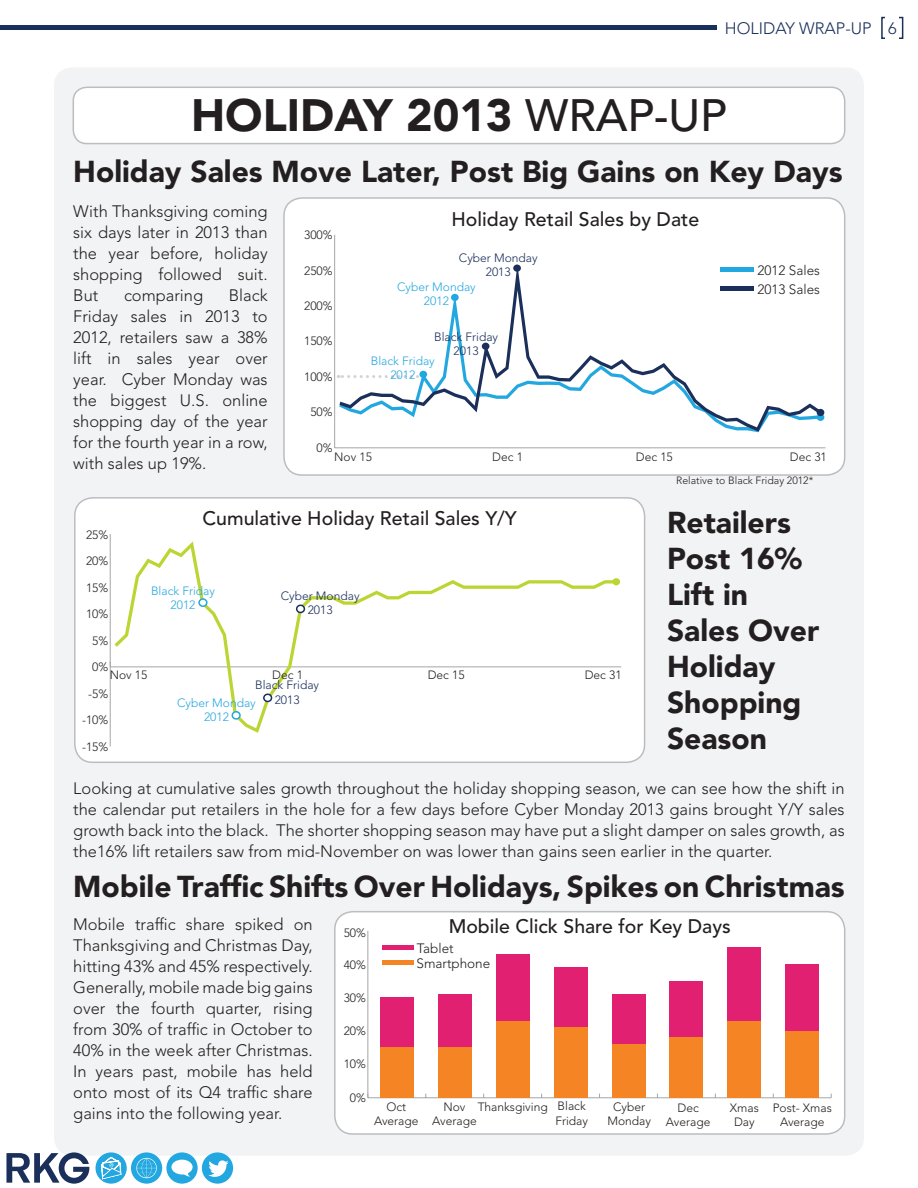
<style>
.page{position:relative;width:918px;height:1188px;background:#fff}
.page>*{position:absolute;margin:0;border:0;box-sizing:border-box;transform-origin:0 0}
.t1{font:900 45px "Avenir LT Std";color:#231f20}
.t2{font:900 30px/36px "Avenir LT Std";color:#231f20}
.t3{font:500 19.5px "Avenir LT Std";color:#231f20}
.t4{font:300 16.5px/21px "Avenir LT Std";color:#231f20;text-align:justify}
.t5{font:300 16.5px "Avenir LT Std";color:#1a2f5a}
.t6{font:300 13.5px/19px "Avenir LT Std";color:#231f20}
.t7{font:300 12px/14.4px "Avenir LT Std";color:#231f20;text-align:center}
.t8{font:300 12px/14.4px "Avenir LT Std";color:#27a8e0;text-align:center}
.t9{font:300 12px/14.4px "Avenir LT Std";color:#1a2f5a;text-align:center}
.t10{font:300 10.5px "Avenir LT Std";color:#231f20}
.s1{font-weight:500}
</style>
<div class="page">
<div style="left:54px;top:68px;width:810px;height:1088px;background:#f2f3f4;border-radius:18px"></div>
<div style="left:881px;top:17px;width:22px;height:22px;border:2px solid #1a2f5a"></div>
<div style="left:885px;top:11px;width:14px;height:34px;background:#fff"></div>
<hr style="left:0;top:26px;width:716px;height:4px;background:#1a2f5a">
<div style="left:131px;top:1152px;width:31px;height:32px;background:#22a7e0;border-radius:50%"></div>
<svg style="left:136px;top:1158px;width:21px;height:20px"></svg>
<div style="left:202px;top:1152px;width:31px;height:32px;background:#22a7e0;border-radius:50%"></div>
<svg style="left:208px;top:1160px;width:21px;height:17px"></svg>
<svg style="left:166px;top:1152px;width:32px;height:32px"></svg>
<svg style="left:171px;top:1160px;width:22px;height:17px"></svg>
<div style="left:96px;top:1152px;width:31px;height:32px;background:#22a7e0;border-radius:50%"></div>
<svg style="left:101px;top:1157px;width:21px;height:22px"></svg>
<svg style="left:6px;top:1152px;width:83px;height:32px"></svg>
<div style="left:73px;top:87px;width:772px;height:57px;background:#fff;border-radius:14px"></div>
<div style="left:73px;top:87px;width:772px;height:57px;border:2px solid #bcbdc0;border-radius:14px"></div>
<div style="left:284px;top:198px;width:561px;height:277px;background:#fff;border-radius:18px"></div>
<div style="left:283px;top:197px;width:562px;height:279px;border:2px solid #bcbdc0;border-radius:18px"></div>
<hr style="left:334px;top:235px;width:1px;height:213px;background:#a5a6aa">
<hr style="left:335px;top:447px;width:491px;height:1px;background:#a5a6aa">
<svg style="left:339px;top:265px;width:482px;height:167px"></svg>
<div style="left:817px;top:414px;width:7px;height:7px;background:#22a7e0;border-radius:50%"></div>
<div style="left:817px;top:409px;width:7px;height:7px;background:#1a2f5a;border-radius:50%"></div>
<div style="left:720px;top:267px;width:34px;height:5px;background:#22a7e0"></div>
<div style="left:720px;top:286px;width:34px;height:5px;background:#1a2f5a"></div>
<div style="left:513px;top:265px;width:8px;height:7px;background:#1a2f5a;border-radius:50%"></div>
<div style="left:482px;top:343px;width:8px;height:7px;background:#1a2f5a;border-radius:50%"></div>
<div style="left:451px;top:294px;width:8px;height:7px;background:#22a7e0;border-radius:50%"></div>
<div style="left:419px;top:371px;width:8px;height:7px;background:#22a7e0;border-radius:50%"></div>
<div style="left:75px;top:498px;width:570px;height:264px;background:#fff;border-radius:18px"></div>
<div style="left:74px;top:497px;width:571px;height:266px;border:2px solid #bcbdc0;border-radius:18px"></div>
<div style="left:335px;top:912px;width:510px;height:222px;background:#fff;border-radius:18px"></div>
<div style="left:334px;top:911px;width:511px;height:224px;border:2px solid #bcbdc0;border-radius:18px"></div>
<hr style="left:110px;top:666px;width:511px;height:1px;background:#a5a6aa">
<hr style="left:110px;top:534px;width:1px;height:212px;background:#a5a6aa">
<svg style="left:115px;top:541px;width:501px;height:192px"></svg>
<div style="left:612px;top:578px;width:8px;height:7px;background:#bcd533;border-radius:50%"></div>
<div style="left:232px;top:712px;width:8px;height:7px;background:#fff;border-radius:50%"></div>
<div style="left:232px;top:711px;width:9px;height:9px;border:2px solid #22a7e0;border-radius:50%"></div>
<div style="left:199px;top:599px;width:8px;height:7px;background:#fff;border-radius:50%"></div>
<div style="left:198px;top:598px;width:10px;height:9px;border:2px solid #22a7e0;border-radius:50%"></div>
<div style="left:297px;top:605px;width:7px;height:7px;background:#fff;border-radius:50%"></div>
<div style="left:296px;top:605px;width:9px;height:8px;border:2px solid #1a2f5a;border-radius:50%"></div>
<div style="left:264px;top:694px;width:8px;height:7px;background:#fff;border-radius:50%"></div>
<div style="left:263px;top:694px;width:9px;height:8px;border:2px solid #1a2f5a;border-radius:50%"></div>
<div style="left:382px;top:945px;width:32px;height:5px;background:#e12072"></div>
<div style="left:382px;top:960px;width:32px;height:5px;background:#f58425"></div>
<hr style="left:368px;top:1097px;width:463px;height:1px;background:#a5a6aa">
<hr style="left:367px;top:931px;width:1px;height:167px;background:#a5a6aa">
<div style="left:380px;top:998px;width:34px;height:50px;background:#e12072"></div>
<div style="left:438px;top:994px;width:34px;height:54px;background:#e12072"></div>
<div style="left:496px;top:954px;width:34px;height:67px;background:#e12072"></div>
<div style="left:554px;top:968px;width:34px;height:60px;background:#e12072"></div>
<div style="left:612px;top:994px;width:33px;height:50px;background:#e12072"></div>
<div style="left:669px;top:981px;width:34px;height:57px;background:#e12072"></div>
<div style="left:727px;top:948px;width:34px;height:73px;background:#e12072"></div>
<div style="left:785px;top:964px;width:34px;height:67px;background:#e12072"></div>
<div style="left:380px;top:1048px;width:34px;height:50px;background:#f58425"></div>
<div style="left:438px;top:1048px;width:34px;height:50px;background:#f58425"></div>
<div style="left:496px;top:1021px;width:34px;height:77px;background:#f58425"></div>
<div style="left:554px;top:1028px;width:34px;height:70px;background:#f58425"></div>
<div style="left:612px;top:1044px;width:33px;height:54px;background:#f58425"></div>
<div style="left:669px;top:1038px;width:34px;height:60px;background:#f58425"></div>
<div style="left:727px;top:1021px;width:34px;height:77px;background:#f58425"></div>
<div style="left:785px;top:1031px;width:34px;height:67px;background:#f58425"></div>
<p class="t5" style="left:725px;top:19px;width:173px">HOLIDAY WRAP-UP 6</p>
<h1 class="t1" style="left:191px;top:88px;width:537px">HOLIDAY 2013 <span class="s1">WRAP-UP</span></h1>
<h2 class="t2" style="left:73px;top:154px;width:771px">Holiday Sales Move Later, Post Big Gains on Key Days</h2>
<p class="t4" style="left:73px;top:201px;width:196px">With Thanksgiving coming six days later in 2013 than the year before, holiday shopping followed suit.<br>But</p>
<p class="t3" style="left:451px;top:208px;width:249px">Holiday Retail Sales by Date</p>
<p class="t7" style="left:304px;top:228px;width:30px">300%</p>
<p class="t9" style="left:459px;top:251px;width:80px">Cyber Monday<br>2013</p>
<p class="t6" style="left:757px;top:261px;width:64px">2012 Sales<br>2013 Sales</p>
<p class="t7" style="left:304px;top:264px;width:30px">250%</p>
<p class="t8" style="left:397px;top:280px;width:80px">Cyber Monday<br>2012</p>
<p class="t4" style="left:73px;top:285px;width:196px;text-indent:156px">Black Friday sales in 2013 to 2012, retailers saw a 38% lift in sales year over year. Cyber Monday was the biggest U.S. online shopping day of the year for the fourth year in a row, with sales up 19%.</p>
<p class="t4" style="left:124px;top:285px;width:81px">comparing</p>
<p class="t7" style="left:304px;top:299px;width:30px">200%</p>
<p class="t7" style="left:304px;top:334px;width:30px">150%</p>
<p class="t7" style="left:304px;top:370px;width:30px">100%</p>
<p class="t9" style="left:434px;top:329px;width:65px">Black Friday<br>2013</p>
<p class="t8" style="left:371px;top:354px;width:65px">Black Friday<br>2012</p>
<p class="t7" style="left:310px;top:405px;width:24px">50%</p>
<p class="t7" style="left:317px;top:440px;width:18px">0%</p>
<p class="t7" style="left:334px;top:450px;width:39px">Nov 15</p>
<p class="t7" style="left:492px;top:450px;width:32px">Dec 1</p>
<p class="t7" style="left:636px;top:450px;width:38px">Dec 15</p>
<p class="t7" style="left:790px;top:450px;width:38px">Dec 31</p>
<p class="t10" style="left:676px;top:474px;width:139px">Relative to Black Friday 2012*</p>
<h2 class="t2" style="left:667px;top:504px;width:154px">Retailers<br>Post 16%<br>Lift in<br>Sales Over<br>Holiday<br>Shopping<br>Season</h2>
<p class="t4" style="left:73px;top:777px;width:773px">Looking at cumulative sales growth throughout the holiday shopping season, we can see how the shift in the calendar put retailers in the hole for a few days before Cyber Monday 2013 gains brought Y/Y sales growth back into the black. The shorter shopping season may have put a slight damper on sales growth, as the16% lift retailers saw from mid-November on was lower than gains seen earlier in the quarter.</p>
<h2 class="t2" style="left:73px;top:868px;width:773px">Mobile Traffic Shifts Over Holidays, Spikes on Christmas</h2>
<p class="t4" style="left:73px;top:913px;width:241px">Mobile traffic share spiked on Thanksgiving and Christmas Day, hitting 43% and 45% respectively.<br>Generally, mobile made big gains over the fourth quarter, rising from 30% of traffic in October to 40% in the week after Christmas.<br>In years past, mobile has held onto most of its Q4 traffic share gains into the following year.</p>
<p class="t3" style="left:203px;top:507px;width:316px">Cumulative Holiday Retail Sales Y/Y</p>
<p class="t7" style="left:86px;top:528px;width:24px">25%</p>
<p class="t7" style="left:86px;top:554px;width:24px">20%</p>
<p class="t7" style="left:86px;top:581px;width:24px">15%</p>
<p class="t8" style="left:151px;top:583px;width:65px">Black Friday<br>2012</p>
<p class="t9" style="left:281px;top:588px;width:80px">Cyber Monday<br>2013</p>
<p class="t7" style="left:86px;top:607px;width:24px">10%</p>
<p class="t7" style="left:92px;top:633px;width:18px">5%</p>
<p class="t7" style="left:92px;top:660px;width:18px">0%</p>
<p class="t7" style="left:110px;top:667px;width:39px">Nov 15</p>
<p class="t7" style="left:272px;top:667px;width:32px">Dec 1</p>
<p class="t7" style="left:428px;top:667px;width:38px">Dec 15</p>
<p class="t7" style="left:585px;top:667px;width:38px">Dec 31</p>
<p class="t8" style="left:177px;top:696px;width:80px">Cyber Monday<br>2012</p>
<p class="t9" style="left:255px;top:678px;width:65px">Black Friday<br>2013</p>
<p class="t7" style="left:88px;top:686px;width:22px">-5%</p>
<p class="t7" style="left:82px;top:713px;width:28px">-10%</p>
<p class="t7" style="left:82px;top:740px;width:28px">-15%</p>
<p class="t7" style="left:344px;top:925px;width:24px">50%</p>
<p class="t3" style="left:449px;top:915px;width:284px">Mobile Click Share for Key Days</p>
<p class="t6" style="left:417px;top:940px;width:75px;line-height:15.3px">Tablet<br>Smartphone</p>
<p class="t7" style="left:344px;top:958px;width:24px">40%</p>
<p class="t7" style="left:344px;top:991px;width:24px">30%</p>
<p class="t7" style="left:344px;top:1024px;width:24px">20%</p>
<p class="t7" style="left:344px;top:1057px;width:24px">10%</p>
<p class="t7" style="left:350px;top:1090px;width:18px">0%</p>
<p class="t7" style="left:374px;top:1100px;width:46px">Oct<br>Average</p>
<p class="t7" style="left:432px;top:1100px;width:46px">Nov<br>Average</p>
<p class="t7" style="left:478px;top:1100px;width:112px;text-align:right">Thanksgiving Black<br>Friday</p>
<p class="t7" style="left:607px;top:1100px;width:45px">Cyber<br>Monday</p>
<p class="t7" style="left:666px;top:1100px;width:46px">Dec<br>Average</p>
<p class="t7" style="left:730px;top:1100px;width:30px">Xmas<br>Day</p>
<p class="t7" style="left:773px;top:1101px;width:61px">Post- Xmas<br>Average</p>
</div>
